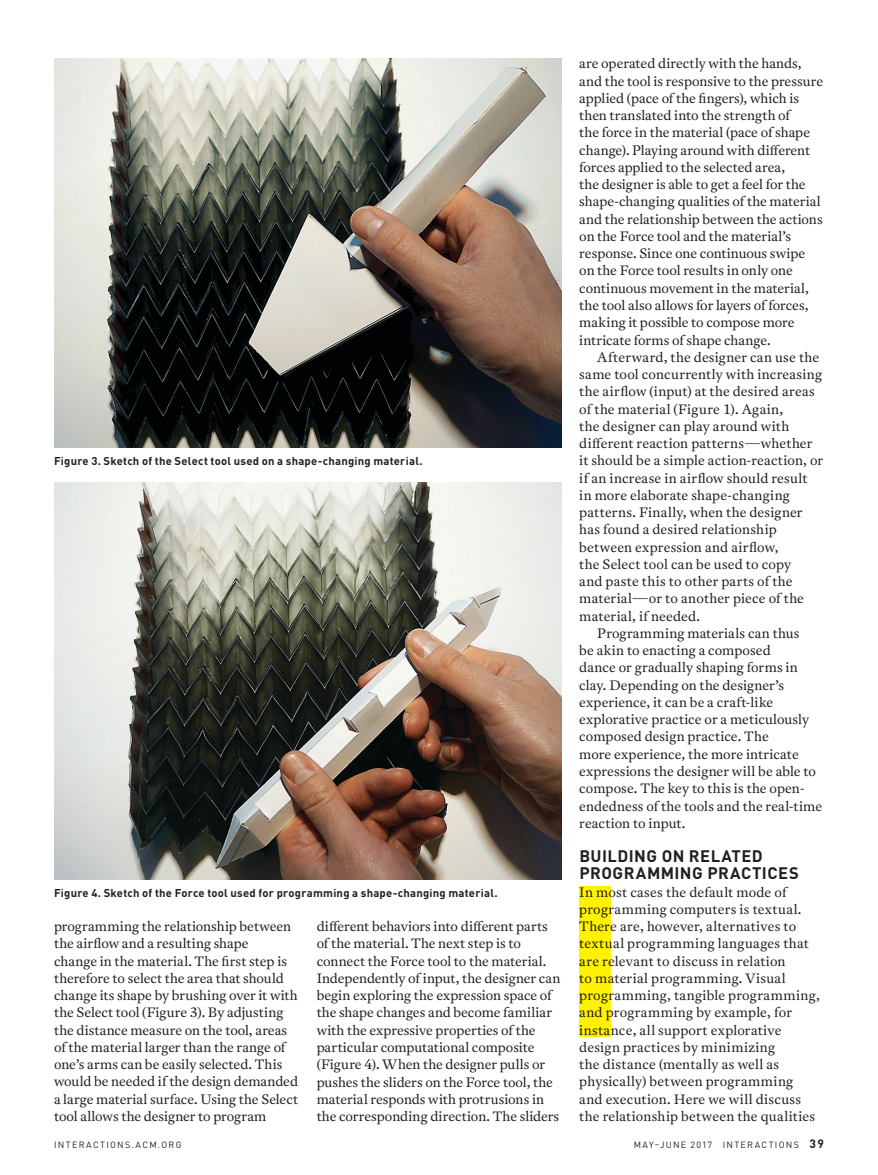
<style>
.page{position:relative;width:878px;height:1175px;background:#fff}
.page>*{position:absolute;margin:0;border:0;box-sizing:border-box;transform-origin:0 0}
.t1{font:700 216px "PF Din Stencil";color:#fff200}
.t2{font:700 16.5px/17.2px "DIN Pro";letter-spacing:.03em;color:#231f20}
.t3{font:13.5px/17.2px "Antwerp ACM";letter-spacing:.005em;color:#231f20}
.t4{font:13.5px "Antwerp ACM";letter-spacing:.025em;color:#231f20}
.t5{font:700 11.25px "DIN Pro";letter-spacing:.02em;color:#231f20}
.t6{font:9px "DIN Pro";letter-spacing:.145em;color:#231f20}
.s1{font-weight:700;font-size:12px}
</style>
<div class="page">
<img style="left:54px;top:59px;width:507px;height:389px">
<img style="left:54px;top:482px;width:507px;height:397px">
<p class="t5" style="left:54px;top:452px;width:370px">Figure 3. Sketch of the Select tool used on a shape-changing material.</p>
<p class="t5" style="left:54px;top:883px;width:445px">Figure 4. Sketch of the Force tool used for programming a shape-changing material.</p>
<p class="t3" style="left:54px;top:917px;width:246px">programming the relationship between the airflow and a resulting shape<br>change in the material. The first step is therefore to select the area that should change its shape by brushing over it with the Select tool (Figure 3). By adjusting the distance measure on the tool, areas of the material larger than the range of one’s arms can be easily selected. This would be needed if the design demanded a large material surface. Using the Select tool allows the designer to program</p>
<p class="t3" style="left:316px;top:917px;width:245px">different behaviors into different parts of the material. The next step is to connect the Force tool to the material.<br>Independently of input, the designer can begin exploring the expression space of the shape changes and become familiar with the expressive properties of the particular computational composite (Figure 4). When the designer pulls or pushes the sliders on the Force tool, the material responds with protrusions in the corresponding direction. The sliders</p>
<p class="t3" style="left:579px;top:55px;width:245px">are operated directly with the hands, and the tool is responsive to the pressure applied (pace of the fingers), which is then translated into the strength of<br>the force in the material (pace of shape change). Playing around with different forces applied to the selected area,<br>the designer is able to get a feel for the shape-changing qualities of the material and the relationship between the actions on the Force tool and the material’s response. Since one continuous swipe on the Force tool results in only one continuous movement in the material, the tool also allows for layers of forces, making it possible to compose more intricate forms of shape change.</p>
<p class="t3" style="left:597px;top:348px;width:223px">Afterward, the designer can use the</p>
<p class="t3" style="left:579px;top:365px;width:244px">same tool concurrently with increasing</p>
<p class="t3" style="left:579px;top:383px;width:237px">the airflow (input) at the desired areas</p>
<p class="t4" style="left:579px;top:399px;width:205px">of the material (Figure 1). Again,</p>
<p class="t3" style="left:579px;top:417px;width:211px">the designer can play around with</p>
<p class="t3" style="left:579px;top:434px;width:235px">different reaction patterns—whether</p>
<p class="t3" style="left:579px;top:452px;width:245px">it should be a simple action-reaction, or</p>
<p class="t3" style="left:579px;top:469px;width:230px">if an increase in airflow should result</p>
<p class="t3" style="left:579px;top:486px;width:212px">in more elaborate shape-changing</p>
<p class="t3" style="left:579px;top:503px;width:225px">patterns. Finally, when the designer</p>
<p class="t3" style="left:579px;top:521px;width:199px">has found a desired relationship</p>
<p class="t3" style="left:579px;top:538px;width:201px">between expression and airflow,</p>
<p class="t3" style="left:579px;top:555px;width:213px">the Select tool can be used to copy</p>
<p class="t3" style="left:579px;top:572px;width:215px">and paste this to other parts of the</p>
<p class="t3" style="left:579px;top:590px;width:226px">material—or to another piece of the</p>
<p class="t3" style="left:579px;top:607px;width:122px">material, if needed.</p>
<p class="t3" style="left:597px;top:624px;width:204px">Programming materials can thus</p>
<p class="t3" style="left:579px;top:641px;width:193px">be akin to enacting a composed</p>
<p class="t3" style="left:579px;top:659px;width:220px">dance or gradually shaping forms in</p>
<p class="t3" style="left:579px;top:676px;width:206px">clay. Depending on the designer’s</p>
<p class="t3" style="left:579px;top:693px;width:195px">experience, it can be a craft-like</p>
<p class="t3" style="left:579px;top:711px;width:231px">explorative practice or a meticulously</p>
<p class="t3" style="left:579px;top:728px;width:191px">composed design practice. The</p>
<p class="t3" style="left:579px;top:745px;width:221px">more experience, the more intricate</p>
<p class="t3" style="left:579px;top:762px;width:238px">expressions the designer will be able to</p>
<p class="t3" style="left:579px;top:780px;width:227px">compose. The key to this is the open-</p>
<p class="t3" style="left:579px;top:797px;width:244px">endedness of the tools and the real-time</p>
<p class="t3" style="left:579px;top:814px;width:108px">reaction to input.</p>
<p class="t2" style="left:579px;top:845px;width:221px">BUILDING ON RELATED<br>PROGRAMMING PRACTICES</p>
<p class="t3" style="left:579px;top:883px;width:242px">In most cases the default mode of programming computers is textual.<br>There are, however, alternatives to textual programming languages that are relevant to discuss in relation<br>to material programming. Visual programming, tangible programming, and programming by example, for instance, all support explorative design practices by minimizing<br>the distance (mentally as well as physically) between programming and execution. Here we will discuss the relationship between the qualities</p>
<h1 class="t1" style="left:563px;top:831px;width:65px">I</h1>
<p class="t6" style="left:54px;top:1137px;width:129px">INTERACTIONS.ACM.ORG</p>
<p class="t6" style="left:633px;top:1137px;width:192px">MAY–JUNE 2017 INTERACTIONS <span class="s1">39</span></p>
</div>
